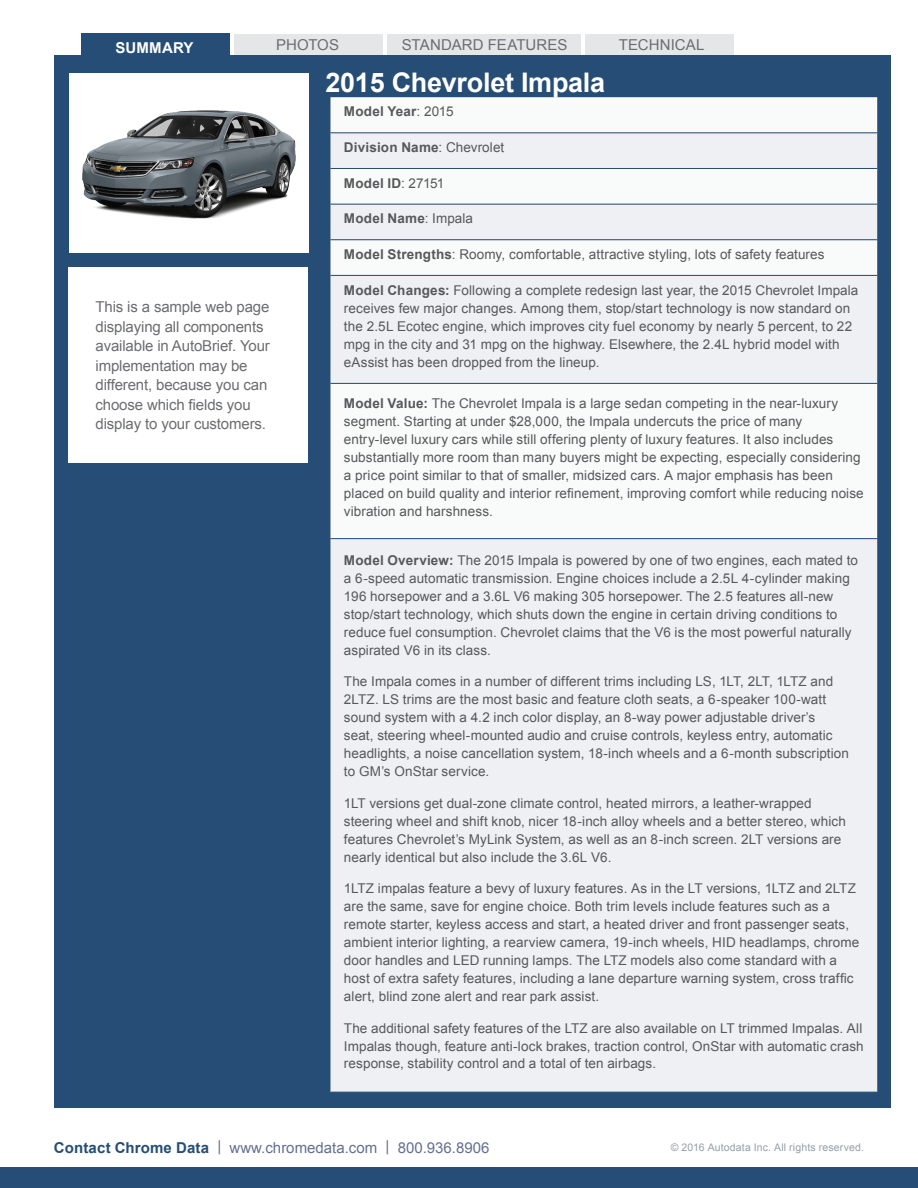
<style>
.page{position:relative;width:918px;height:1188px;background:#fff}
.page>*{position:absolute;margin:0;border:0;box-sizing:border-box;transform-origin:0 0}
.t1{font:700 27px "Arial";letter-spacing:-.01em;color:#fff}
.t2{font:15px/19.5px "Arial";letter-spacing:-.01em;color:#6c6d70}
.t3{font:15px "Arial";color:#647091}
.t4{font:15px "Arial";letter-spacing:.01em;color:#6c6d70}
.t5{font:700 15px "Arial";letter-spacing:.01em;color:#fff}
.t6{font:13.5px/18px "Arial";letter-spacing:.005em;color:#57585a}
.t7{font:700 13.5px "Arial";letter-spacing:.015em;color:#57585a}
.t8{font:10.5px "Arial";letter-spacing:.015em;color:#94a0a9}
.s1{font-weight:400}
.s2{font-weight:700}
.s3{font-weight:700;color:#254d75}
</style>
<div class="page">
<div style="left:0;top:1168px;width:918px;height:20px;background:#254d75"></div>
<div style="left:54px;top:56px;width:837px;height:1052px;background:#254d75"></div>
<div style="left:81px;top:34px;width:149px;height:26px;background:#254d75"></div>
<div style="left:234px;top:34px;width:148px;height:21px;background:#e5e6e8"></div>
<div style="left:387px;top:34px;width:194px;height:21px;background:#e5e6e8"></div>
<div style="left:585px;top:34px;width:149px;height:21px;background:#e5e6e8"></div>
<div style="left:69px;top:268px;width:239px;height:195px;background:#fff"></div>
<div style="left:330px;top:97px;width:547px;height:36px;background:#f9fafa"></div>
<svg style="left:330px;top:134px;width:547px;height:958px;background:#eff1f5"></svg>
<hr style="left:330px;top:168px;width:547px;height:1px;background:#254d75">
<hr style="left:330px;top:204px;width:547px;height:1px;background:#254d75">
<hr style="left:330px;top:240px;width:547px;height:1px;background:#254d75">
<hr style="left:330px;top:275px;width:547px;height:1px;background:#254d75">
<hr style="left:330px;top:383px;width:547px;height:1px;background:#254d75">
<hr style="left:330px;top:538px;width:547px;height:1px;background:#254d75">
<div style="left:69px;top:73px;width:240px;height:180px;background:#fff"></div>
<img style="left:82px;top:110px;width:213px;height:108px">
<p class="t5" style="left:116px;top:38px;width:79px">SUMMARY</p>
<p class="t2" style="left:276px;top:35px;width:64px">PHOTOS</p>
<p class="t4" style="left:402px;top:35px;width:167px">STANDARD FEATURES</p>
<p class="t2" style="left:619px;top:35px;width:87px">TECHNICAL</p>
<p class="t2" style="left:96px;top:298px;width:176px">This is a sample web page displaying all components available in AutoBrief. Your implementation may be different, because you can choose which fields you display to your customers.</p>
<h1 class="t1" style="left:326px;top:65px;width:281px">2015 Chevrolet Impala</h1>
<p class="t7" style="left:344px;top:103px;width:111px">Model Year<span class="s1">: 2015</span></p>
<p class="t7" style="left:344px;top:138px;width:162px">Division Name<span class="s1">: Chevrolet</span></p>
<p class="t7" style="left:344px;top:174px;width:102px">Model ID<span class="s1">: 27151</span></p>
<p class="t7" style="left:344px;top:209px;width:131px">Model Name<span class="s1">: Impala</span></p>
<p class="t6" style="left:344px;top:245px;width:482px"><span class="s2">Model Strengths</span>: Roomy, comfortable, attractive styling, lots of safety features</p>
<p class="t6" style="left:344px;top:281px;width:516px"><span class="s2">Model Changes:</span> Following a complete redesign last year, the 2015 Chevrolet Impala receives few major changes. Among them, stop/start technology is now standard on the 2.5L Ecotec engine, which improves city fuel economy by nearly 5 percent, to 22 mpg in the city and 31 mpg on the highway. Elsewhere, the 2.4L hybrid model with eAssist has been dropped from the lineup.</p>
<p class="t6" style="left:344px;top:395px;width:521px"><span class="s2">Model Value:</span> The Chevrolet Impala is a large sedan competing in the near-luxury segment. Starting at under $28,000, the Impala undercuts the price of many entry-level luxury cars while still offering plenty of luxury features. It also includes substantially more room than many buyers might be expecting, especially considering a price point similar to that of smaller, midsized cars. A major emphasis has been placed on build quality and interior refinement, improving comfort while reducing noise vibration and harshness.</p>
<p class="t6" style="left:344px;top:551px;width:516px"><span class="s2">Model Overview:</span> The 2015 Impala is powered by one of two engines, each mated to a 6-speed automatic transmission. Engine choices include a 2.5L 4-cylinder making 196 horsepower and a 3.6L V6 making 305 horsepower. The 2.5 features all-new stop/start technology, which shuts down the engine in certain driving conditions to reduce fuel consumption. Chevrolet claims that the V6 is the most powerful naturally aspirated V6 in its class.</p>
<p class="t6" style="left:344px;top:672px;width:507px">The Impala comes in a number of different trims including LS, 1LT, 2LT, 1LTZ and 2LTZ. LS trims are the most basic and feature cloth seats, a 6-speaker 100-watt sound system with a 4.2 inch color display, an 8-way power adjustable driver’s<br>seat, steering wheel-mounted audio and cruise controls, keyless entry, automatic headlights, a noise cancellation system, 18-inch wheels and a 6-month subscription to GM’s OnStar service.</p>
<p class="t6" style="left:344px;top:794px;width:503px">1LT versions get dual-zone climate control, heated mirrors, a leather-wrapped steering wheel and shift knob, nicer 18-inch alloy wheels and a better stereo, which features Chevrolet’s MyLink System, as well as an 8-inch screen. 2LT versions are nearly identical but also include the 3.6L V6.</p>
<p class="t6" style="left:344px;top:879px;width:517px">1LTZ impalas feature a bevy of luxury features. As in the LT versions, 1LTZ and 2LTZ are the same, save for engine choice. Both trim levels include features such as a remote starter, keyless access and start, a heated driver and front passenger seats, ambient interior lighting, a rearview camera, 19-inch wheels, HID headlamps, chrome door handles and LED running lamps. The LTZ models also come standard with a host of extra safety features, including a lane departure warning system, cross traffic alert, blind zone alert and rear park assist.</p>
<p class="t6" style="left:344px;top:1019px;width:521px;text-align:justify">The additional safety features of the LTZ are also available on LT trimmed Impalas. All Impalas though, feature anti-lock brakes, traction control, OnStar with automatic crash response, stability control and a total of ten airbags.</p>
<p class="t3" style="left:54px;top:1138px;width:437px"><span class="s3">Contact Chrome Data</span> | www.chromedata.com | 800.936.8906</p>
<p class="t8" style="left:671px;top:1141px;width:195px">© 2016 Autodata Inc. All rights reserved.</p>
</div>
